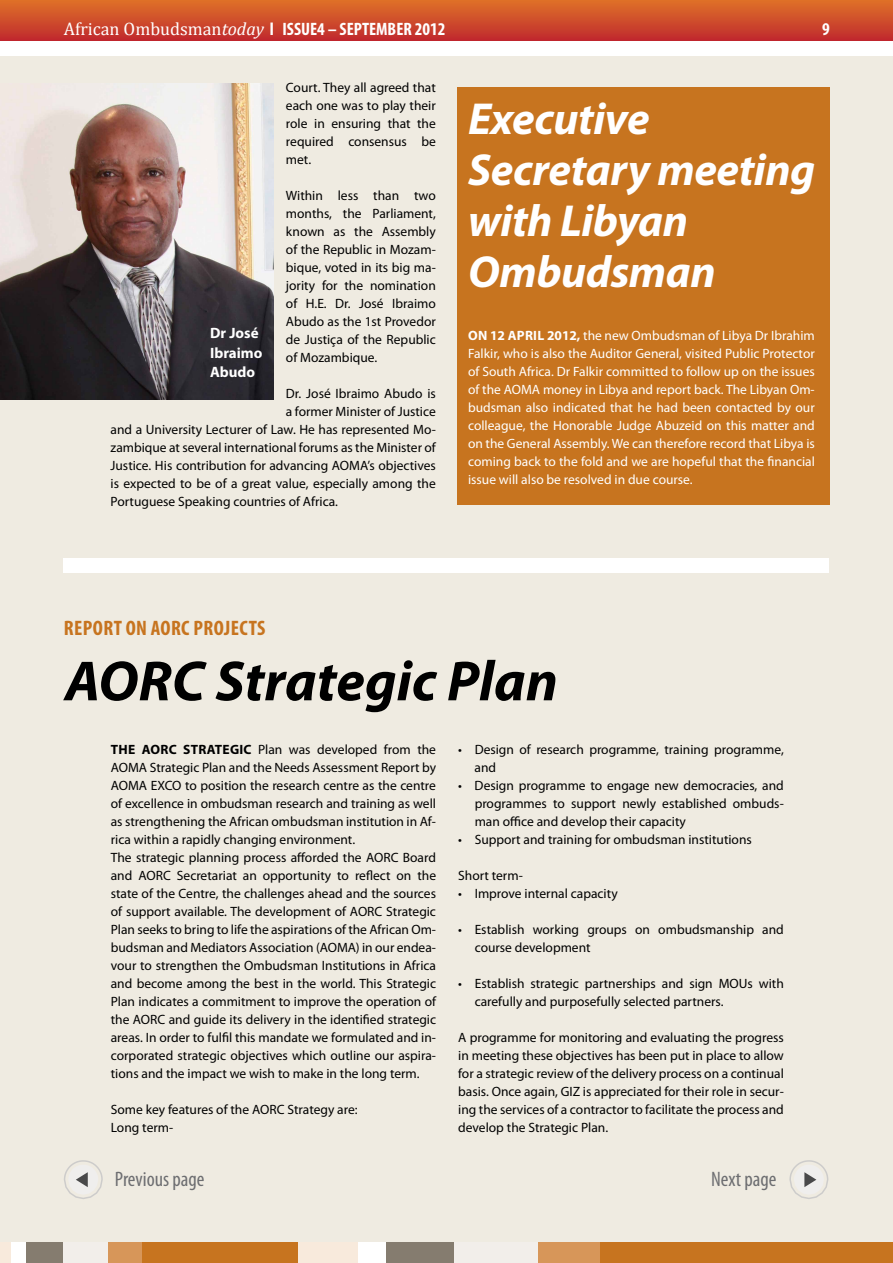
<style>
.page{position:relative;width:893px;height:1263px;background:#fff}
.page>*{position:absolute;margin:0;border:0;box-sizing:border-box;transform-origin:0 0}
.t1{font:italic 700 57px "Myriad Pro";color:#000}
.t2{font:italic 700 45px/51px "Myriad Pro";letter-spacing:-.01em;color:#fff}
.t3{font:condensed 21px "Myriad Pro";color:#6d6e71}
.t4{font:700 condensed 21px "Myriad Pro";letter-spacing:.02em;color:#c7741f}
.t5{font:700 condensed 18px "Myriad Pro";color:#fff}
.t6{font:700 15px/19.5px "Myriad Pro";color:#fff}
.t7{font:13.5px/18px "Myriad Pro";color:#000}
.t8{font:13.5px/18px "Myriad Pro";color:#fff;text-align:justify}
.t9{font:700 13.5px "Myriad Pro";color:#000}
.s1{font-family:"Cambria";font-weight:400;font-stretch:normal}
.s2{font-family:"Cambria";font-weight:400;font-style:italic;font-stretch:normal}
.s3{font-weight:700}
</style>
<div class="page">
<div style="left:0;top:0;width:893px;height:42px;background:linear-gradient(to bottom,#df7228,#bf282e)"></div>
<div style="left:0;top:51px;width:893px;height:1203px;background:#efebe1"></div>
<div style="left:0;top:41px;width:893px;height:15px;background:#fff"></div>
<svg style="left:64px;top:1160px;width:39px;height:39px"></svg>
<div style="left:0;top:1243px;width:309px;height:20px;background:#f8eadc"></div>
<div style="left:11px;top:1243px;width:298px;height:20px;background:#fff"></div>
<div style="left:26px;top:1243px;width:283px;height:20px;background:#857c6f"></div>
<div style="left:63px;top:1243px;width:246px;height:20px;background:#f2eeea"></div>
<div style="left:108px;top:1243px;width:201px;height:20px;background:#d79659"></div>
<div style="left:142px;top:1243px;width:167px;height:20px;background:#c7741f"></div>
<div style="left:298px;top:1243px;width:595px;height:20px;background:#f8eadc"></div>
<div style="left:358px;top:1243px;width:535px;height:20px;background:#fff"></div>
<div style="left:386px;top:1243px;width:507px;height:20px;background:#857c6f"></div>
<div style="left:455px;top:1243px;width:438px;height:20px;background:#f2eeea"></div>
<div style="left:538px;top:1243px;width:355px;height:20px;background:#d79659"></div>
<div style="left:601px;top:1243px;width:292px;height:20px;background:#c7741f"></div>
<svg style="left:789px;top:1160px;width:40px;height:39px"></svg>
<div style="left:458px;top:87px;width:372px;height:418px;background:#c7741f"></div>
<img style="left:0;top:83px;width:273px;height:317px">
<div style="left:63px;top:558px;width:765px;height:15px;background:#fff"></div>
<h3 class="t5" style="left:64px;top:18px;width:383px"><span class="s1">African Ombudsman</span><span class="s2">today</span> L ISSUE4 – SEPTEMBER 2012</h3>
<h3 class="t5" style="left:822px;top:17px;width:9px">9</h3>
<p class="t7" style="left:286px;top:79px;width:151px;text-align:justify">Court. They all agreed that each one was to play their role in ensuring that the required consensus be met.</p>
<p class="t7" style="left:286px;top:187px;width:151px;text-align:justify">Within less than two months, the Parliament, known as the Assembly of the Republic in Mozam&shy;bique, voted in its big ma&shy;jority for the nomination of H.E. Dr. José Ibraimo Abudo as the 1st Provedor de Justiça of the Republic of Mozambique.</p>
<p class="t7" style="left:286px;top:385px;width:151px">Dr. José Ibraimo Abudo is</p>
<p class="t7" style="left:286px;top:403px;width:151px">a former Minister of Justice</p>
<p class="t7" style="left:111px;top:421px;width:327px">and a University Lecturer of Law. He has represented Mo-</p>
<p class="t7" style="left:111px;top:439px;width:327px">zambique at several international forums as the Minister of</p>
<p class="t7" style="left:111px;top:457px;width:327px">Justice. His contribution for advancing AOMA’s objectives</p>
<p class="t7" style="left:111px;top:475px;width:327px">is expected to be of a great value, especially among the</p>
<p class="t7" style="left:111px;top:493px;width:229px">Portuguese Speaking countries of Africa.</p>
<p class="t6" style="left:210px;top:323px;width:54px">Dr José<br>Ibraimo<br>Abudo</p>
<h2 class="t2" style="left:468px;top:92px;width:349px">Executive<br>Secretary meeting with Libyan<br>Ombudsman</h2>
<p class="t8" style="left:468px;top:326px;width:348px"><span class="s3">On 12 April 2012,</span> the new Ombudsman of Libya Dr Ibrahim Falkir, who is also the Auditor General, visited Public Protector of South Africa. Dr Falkir committed to follow up on the issues of the AOMA money in Libya and report back. The Libyan Om&shy;budsman also indicated that he had been contacted by our colleague, the Honorable Judge Abuzeid on this matter and on the General Assembly. We can therefore record that Libya is coming back to the fold and we are hopeful that the financial issue will also be resolved in due course.</p>
<h3 class="t4" style="left:64px;top:614px;width:194px">REPORT ON AORC PROJECTS</h3>
<h1 class="t1" style="left:65px;top:644px;width:495px">AORC Strategic Plan</h1>
<p class="t7" style="left:111px;top:740px;width:327px;text-indent:72px"><span class="s3">Strategic</span> Plan was developed from the AOMA Strategic Plan and the Needs Assessment Report by AOMA EXCO to position the research centre as the centre of excellence in ombudsman research and training as well as strengthening the African ombudsman institution in Af&shy;rica within a rapidly changing environment.<br>The strategic planning process afforded the AORC Board and AORC Secretariat an opportunity to reflect on the state of the Centre, the challenges ahead and the sources of support available. The development of AORC Strategic Plan seeks to bring to life the aspirations of the African Om&shy;budsman and Mediators Association (AOMA) in our endea&shy;vour to strengthen the Ombudsman Institutions in Africa and become among the best in the world. This Strategic Plan indicates a commitment to improve the operation of the AORC and guide its delivery in the identified strategic areas. In order to fulfil this mandate we formulated and in&shy;corporated strategic objectives which outline our aspira&shy;tions and the impact we wish to make in the long term.</p>
<p class="t7" style="left:111px;top:1100px;width:248px">Some key features of the AORC Strategy are:<br>Long term-</p>
<p class="t9" style="left:111px;top:741px;width:50px">The AORC</p>
<p class="t7" style="left:475px;top:740px;width:311px;text-indent:-16px">• Design of research programme, training programme, and</p>
<p class="t7" style="left:475px;top:776px;width:311px;text-align:justify;text-indent:-17px">• Design programme to engage new democracies, and programmes to support newly established ombuds&shy;man office and develop their capacity</p>
<p class="t7" style="left:458px;top:830px;width:295px">• Support and training for ombudsman institutions</p>
<p class="t7" style="left:458px;top:866px;width:66px">Short term-</p>
<p class="t7" style="left:458px;top:884px;width:161px">• Improve internal capacity</p>
<p class="t7" style="left:475px;top:920px;width:311px;text-indent:-17px">• Establish working groups on ombudsmanship and course development</p>
<p class="t7" style="left:475px;top:974px;width:311px;text-indent:-17px">• Establish strategic partnerships and sign MOUs with carefully and purposefully selected partners.</p>
<p class="t7" style="left:458px;top:1028px;width:327px;text-align:justify">A programme for monitoring and evaluating the progress in meeting these objectives has been put in place to allow for a strategic review of the delivery process on a continual basis. Once again, GIZ is appreciated for their role in secur&shy;ing the services of a contractor to facilitate the process and develop the Strategic Plan.</p>
<h3 class="t3" style="left:115px;top:1166px;width:91px">Previous page</h3>
<h3 class="t3" style="left:711px;top:1166px;width:67px">Next page</h3>
</div>
